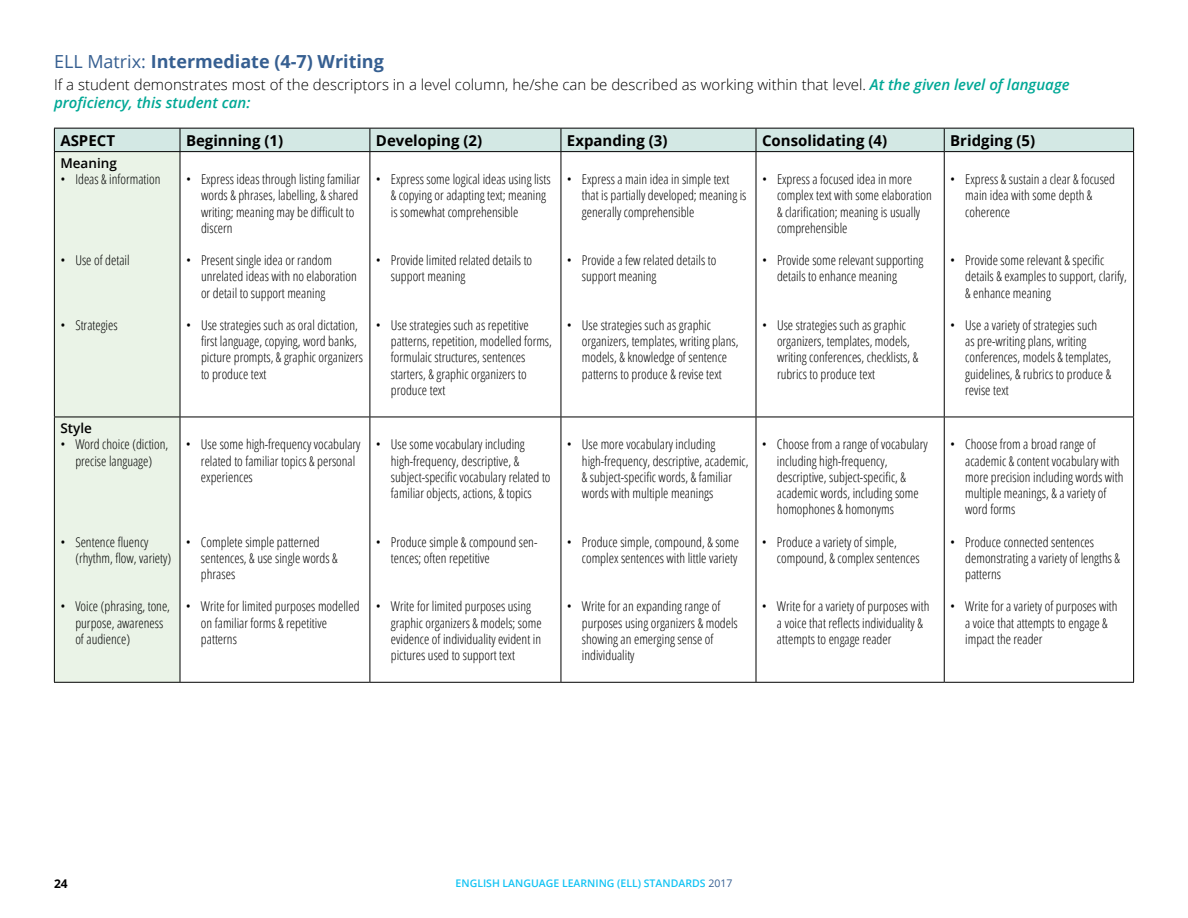
<style>
.page{position:relative;width:1188px;height:918px;background:#fff}
.page>*{position:absolute;margin:0;border:0;box-sizing:border-box;transform-origin:0 0}
.t1{font:700 18px "Open Sans";color:#365f91}
.t2{font:300 15px/18px "Open Sans";color:#000}
.t3{font:700 15px "Open Sans";color:#000}
.t4{font:300 condensed 13.5px/16.2px "Open Sans";color:#000}
.t5{font:600 13.5px "Open Sans";color:#000}
.t6{font:700 12px "Open Sans";color:#000}
.t7{font:600 10.5px "Open Sans";color:#12c3f4}
.s1{font-weight:400}
.s2{font-weight:600;font-style:italic;color:#00a896}
.s3{font-weight:400;color:#365f91}
</style>
<div class="page">
<div style="left:55px;top:152px;width:125px;height:530px;background:#eaf3e7"></div>
<div style="left:54px;top:128px;width:1080px;height:23px;background:#d3e8e4"></div>
<hr style="left:180px;top:151px;width:190px;height:1px;background:#000">
<hr style="left:370px;top:151px;width:191px;height:1px;background:#000">
<hr style="left:370px;top:152px;width:1px;height:265px;background:#000">
<hr style="left:561px;top:151px;width:195px;height:1px;background:#000">
<hr style="left:561px;top:152px;width:1px;height:265px;background:#000">
<hr style="left:756px;top:151px;width:188px;height:1px;background:#000">
<hr style="left:756px;top:152px;width:1px;height:265px;background:#000">
<hr style="left:944px;top:151px;width:190px;height:1px;background:#000">
<hr style="left:944px;top:152px;width:1px;height:265px;background:#000">
<hr style="left:1133px;top:152px;width:1px;height:265px;background:#000">
<hr style="left:370px;top:417px;width:1px;height:265px;background:#000">
<hr style="left:561px;top:417px;width:1px;height:265px;background:#000">
<hr style="left:756px;top:417px;width:1px;height:265px;background:#000">
<hr style="left:944px;top:417px;width:1px;height:265px;background:#000">
<hr style="left:180px;top:417px;width:190px;height:1px;background:#000">
<hr style="left:370px;top:417px;width:191px;height:1px;background:#000">
<hr style="left:561px;top:417px;width:195px;height:1px;background:#000">
<hr style="left:756px;top:417px;width:188px;height:1px;background:#000">
<hr style="left:944px;top:417px;width:190px;height:1px;background:#000">
<hr style="left:1133px;top:417px;width:1px;height:265px;background:#000">
<hr style="left:180px;top:682px;width:190px;height:1px;background:#000">
<hr style="left:370px;top:682px;width:191px;height:1px;background:#000">
<hr style="left:561px;top:682px;width:195px;height:1px;background:#000">
<hr style="left:756px;top:682px;width:188px;height:1px;background:#000">
<hr style="left:944px;top:682px;width:190px;height:1px;background:#000">
<hr style="left:54px;top:151px;width:126px;height:1px;background:#000">
<hr style="left:54px;top:152px;width:1px;height:265px;background:#000">
<hr style="left:180px;top:152px;width:1px;height:265px;background:#000">
<hr style="left:54px;top:417px;width:126px;height:1px;background:#000">
<hr style="left:54px;top:417px;width:1px;height:265px;background:#000">
<hr style="left:180px;top:417px;width:1px;height:265px;background:#000">
<hr style="left:54px;top:682px;width:126px;height:1px;background:#000">
<h1 class="t1" style="left:54px;top:49px;width:331px"><span class="s1">ELL Matrix:</span> Intermediate (4-7) Writing</h1>
<p class="t2" style="left:54px;top:75px;width:1017px">If a student demonstrates most of the descriptors in a level column, he/she can be described as working within that level. <span class="s2">At the given level of language proficiency, this student can:</span></p>
<p class="t3" style="left:60px;top:130px;width:56px">ASPECT</p>
<p class="t3" style="left:186px;top:130px;width:99px">Beginning (1)</p>
<p class="t3" style="left:376px;top:130px;width:108px">Developing (2)</p>
<p class="t3" style="left:567px;top:130px;width:102px">Expanding (3)</p>
<p class="t3" style="left:762px;top:130px;width:127px">Consolidating (4)</p>
<p class="t3" style="left:950px;top:130px;width:86px">Bridging (5)</p>
<p class="t5" style="left:60px;top:154px;width:58px">Meaning</p>
<p class="t4" style="left:60px;top:171px;width:102px">• Ideas &amp; information</p>
<p class="t4" style="left:201px;top:171px;width:161px;text-indent:-15px">• Express ideas through listing familiar words &amp; phrases, labelling, &amp; shared writing; meaning may be difficult to discern</p>
<p class="t4" style="left:201px;top:252px;width:157px;text-indent:-15px">• Present single idea or random unrelated ideas with no elaboration or detail to support meaning</p>
<p class="t4" style="left:201px;top:317px;width:164px;text-indent:-15px">• Use strategies such as oral dictation, first language, copying, word banks, picture prompts, &amp; graphic organizers to produce text</p>
<p class="t4" style="left:777px;top:171px;width:156px;text-indent:-15px">• Express a focused idea in more complex text with some elaboration &amp; clarification; meaning is usually comprehensible</p>
<p class="t4" style="left:777px;top:252px;width:148px;text-indent:-15px">• Provide some relevant supporting details to enhance meaning</p>
<p class="t4" style="left:777px;top:317px;width:143px;text-indent:-15px">• Use strategies such as graphic organizers, templates, models, writing conferences, checklists, &amp; rubrics to produce text</p>
<p class="t4" style="left:965px;top:171px;width:151px;text-indent:-15px">• Express &amp; sustain a clear &amp; focused main idea with some depth &amp; coherence</p>
<p class="t4" style="left:965px;top:252px;width:163px;text-indent:-15px">• Provide some relevant &amp; specific details &amp; examples to support, clarify, &amp; enhance meaning</p>
<p class="t4" style="left:965px;top:317px;width:148px;text-indent:-15px">• Use a variety of strategies such<br>as pre-writing plans, writing conferences, models &amp; templates, guidelines, &amp; rubrics to produce &amp; revise text</p>
<p class="t4" style="left:391px;top:171px;width:161px;text-indent:-15px">• Express some logical ideas using lists &amp; copying or adapting text; meaning is somewhat comprehensible</p>
<p class="t4" style="left:391px;top:252px;width:143px;text-indent:-15px">• Provide limited related details to support meaning</p>
<p class="t4" style="left:391px;top:317px;width:163px;text-indent:-15px">• Use strategies such as repetitive patterns, repetition, modelled forms, formulaic structures, sentences starters, &amp; graphic organizers to produce text</p>
<p class="t4" style="left:582px;top:171px;width:166px;text-indent:-15px">• Express a main idea in simple text that is partially developed; meaning is generally comprehensible</p>
<p class="t4" style="left:582px;top:252px;width:136px;text-indent:-15px">• Provide a few related details to support meaning</p>
<p class="t4" style="left:582px;top:317px;width:158px;text-indent:-15px">• Use strategies such as graphic organizers, templates, writing plans, models, &amp; knowledge of sentence patterns to produce &amp; revise text</p>
<p class="t4" style="left:60px;top:252px;width:71px">• Use of detail</p>
<p class="t4" style="left:60px;top:317px;width:59px">• Strategies</p>
<p class="t5" style="left:60px;top:419px;width:33px">Style</p>
<p class="t4" style="left:60px;top:436px;width:109px;text-align:center">• Word choice (diction, precise language)</p>
<p class="t4" style="left:75px;top:533px;width:97px;text-indent:-15px">• Sentence fluency (rhythm, flow, variety)</p>
<p class="t4" style="left:75px;top:598px;width:96px;text-indent:-15px">• Voice (phrasing, tone, purpose, awareness of audience)</p>
<p class="t4" style="left:201px;top:436px;width:161px;text-indent:-15px">• Use some high-frequency vocabulary related to familiar topics &amp; personal experiences</p>
<p class="t4" style="left:201px;top:533px;width:138px;text-indent:-15px">• Complete simple patterned sentences, &amp; use single words &amp; phrases</p>
<p class="t4" style="left:201px;top:598px;width:160px;text-indent:-15px">• Write for limited purposes modelled on familiar forms &amp; repetitive patterns</p>
<p class="t4" style="left:391px;top:436px;width:161px;text-indent:-15px">• Use some vocabulary including high-frequency, descriptive, &amp; subject-specific vocabulary related to familiar objects, actions, &amp; topics</p>
<p class="t4" style="left:391px;top:533px;width:148px;text-indent:-15px">• Produce simple &amp; compound sen&shy;tences; often repetitive</p>
<p class="t4" style="left:391px;top:598px;width:152px;text-indent:-15px">• Write for limited purposes using graphic organizers &amp; models; some evidence of individuality evident in pictures used to support text</p>
<p class="t4" style="left:582px;top:436px;width:168px;text-indent:-15px">• Use more vocabulary including high-frequency, descriptive, academic, &amp; subject-specific words, &amp; familiar words with multiple meanings</p>
<p class="t4" style="left:567px;top:533px;width:174px;text-align:right">• Produce simple, compound, &amp; some complex sentences with little variety</p>
<p class="t4" style="left:582px;top:598px;width:157px;text-indent:-15px">• Write for an expanding range of purposes using organizers &amp; models showing an emerging sense of individuality</p>
<p class="t4" style="left:777px;top:436px;width:152px;text-indent:-15px">• Choose from a range of vocabulary including high-frequency, descriptive, subject-specific, &amp; academic words, including some homophones &amp; homonyms</p>
<p class="t4" style="left:777px;top:533px;width:144px;text-indent:-15px">• Produce a variety of simple, compound, &amp; complex sentences</p>
<p class="t4" style="left:777px;top:598px;width:154px;text-indent:-15px">• Write for a variety of purposes with a voice that reflects individuality &amp; attempts to engage reader</p>
<p class="t4" style="left:965px;top:436px;width:160px;text-indent:-15px">• Choose from a broad range of academic &amp; content vocabulary with more precision including words with multiple meanings, &amp; a variety of word forms</p>
<p class="t4" style="left:965px;top:533px;width:156px;text-indent:-15px">• Produce connected sentences demonstrating a variety of lengths &amp; patterns</p>
<p class="t4" style="left:965px;top:598px;width:154px;text-indent:-15px">• Write for a variety of purposes with a voice that attempts to engage &amp; impact the reader</p>
<p class="t6" style="left:54px;top:875px;width:15px">24</p>
<p class="t7" style="left:456px;top:876px;width:278px">ENGLISH LANGUAGE LEARNING (ELL) STANDARDS <span class="s3">2017</span></p>
</div>
